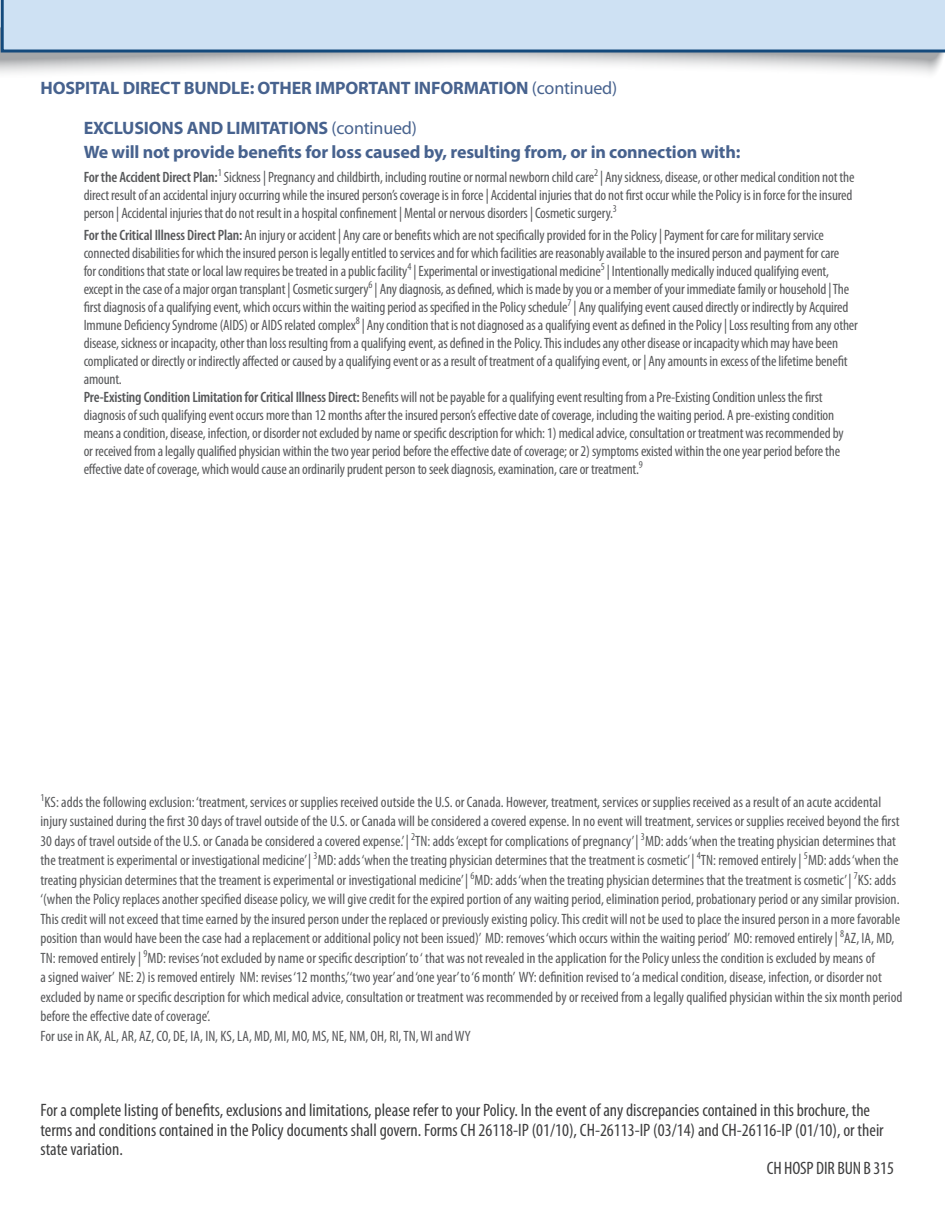
<style>
.page{position:relative;width:945px;height:1215px;background:#fff}
.page>*{position:absolute;margin:0;border:0;box-sizing:border-box;transform-origin:0 0}
.t1{font:condensed 18px/19.5px "Myriad Pro";color:#3e3e3f}
.t2{font:700 18px "Myriad Pro";letter-spacing:-.01em;color:#47628e}
.t3{font:condensed 15px/18px "Myriad Pro";letter-spacing:-.01em;color:#57585a}
.s1{font-weight:400}
.s2{font-weight:600}
</style>
<div class="page">
<svg style="left:0;top:27px;width:944px;height:47px"></svg>
<svg style="left:1px;top:0;width:944px;height:53px;background:#c2d7eb"></svg>
<p class="t2" style="left:40px;top:76px;width:578px">HOSPITAL DIRECT BUNDLE: OTHER IMPORTANT INFORMATION <span class="s1">(continued)</span></p>
<p class="t2" style="left:84px;top:116px;width:335px">EXCLUSIONS AND LIMITATIONS <span class="s1">(continued)</span></p>
<p class="t2" style="left:84px;top:140px;width:658px">We will not provide benefits for loss caused by, resulting from, or in connection with:</p>
<p class="t3" style="left:84px;top:168px;width:772px"><span class="s2">For the Accident Direct Plan:</span><sup>1</sup> Sickness | Pregnancy and childbirth, including routine or normal newborn child care<sup>2</sup> | Any sickness, disease, or other medical condition not the direct result of an accidental injury occurring while the insured person’s coverage is in force | Accidental injuries that do not first occur while the Policy is in force for the insured person | Accidental injuries that do not result in a hospital confinement | Mental or nervous disorders | Cosmetic surgery.<sup>3</sup></p>
<p class="t3" style="left:84px;top:226px;width:776px"><span class="s2">For the Critical Illness Direct Plan:</span> An injury or accident | Any care or benefits which are not specifically provided for in the Policy | Payment for care for military service connected disabilities for which the insured person is legally entitled to services and for which facilities are reasonably available to the insured person and payment for care<br>for conditions that state or local law requires be treated in a public facility<sup>4</sup> | Experimental or investigational medicine<sup>5</sup> | Intentionally medically induced qualifying event, except in the case of a major organ transplant | Cosmetic surgery<sup>6</sup> | Any diagnosis, as defined, which is made by you or a member of your immediate family or household | The first diagnosis of a qualifying event, which occurs within the waiting period as specified in the Policy schedule<sup>7</sup> | Any qualifying event caused directly or indirectly by Acquired Immune Deficiency Syndrome (AIDS) or AIDS related complex<sup>8</sup> | Any condition that is not diagnosed as a qualifying event as defined in the Policy | Loss resulting from any other disease, sickness or incapacity, other than loss resulting from a qualifying event, as defined in the Policy. This includes any other disease or incapacity which may have been complicated or directly or indirectly affected or caused by a qualifying event or as a result of treatment of a qualifying event, or | Any amounts in excess of the lifetime benefit amount.<br><span class="s2">Pre-Existing Condition Limitation for Critical Illness Direct:</span> Benefits will not be payable for a qualifying event resulting from a Pre-Existing Condition unless the first diagnosis of such qualifying event occurs more than 12 months after the insured person’s effective date of coverage, including the waiting period. A pre-existing condition means a condition, disease, infection, or disorder not excluded by name or specific description for which: 1) medical advice, consultation or treatment was recommended by<br>or received from a legally qualified physician within the two year period before the effective date of coverage; or 2) symptoms existed within the one year period before the effective date of coverage, which would cause an ordinarily prudent person to seek diagnosis, examination, care or treatment.<sup>9</sup></p>
<p class="t3" style="left:40px;top:792px;width:863px;line-height:19.5px"><sup>1</sup>KS: adds the following exclusion: ‘treatment, services or supplies received outside the U.S. or Canada. However, treatment, services or supplies received as a result of an acute accidental injury sustained during the first 30 days of travel outside of the U.S. or Canada will be considered a covered expense. In no event will treatment, services or supplies received beyond the first 30 days of travel outside of the U.S. or Canada be considered a covered expense.’ | <sup>2</sup>TN: adds ‘except for complications of pregnancy’ | <sup>3</sup>MD: adds ‘when the treating physician determines that the treatment is experimental or investigational medicine’ | <sup>3</sup>MD: adds ‘when the treating physician determines that the treatment is cosmetic’ | <sup>4</sup>TN: removed entirely | <sup>5</sup>MD: adds ‘when the treating physician determines that the treament is experimental or investigational medicine’ | <sup>6</sup>MD: adds ‘when the treating physician determines that the treatment is cosmetic’ | <sup>7</sup>KS: adds ‘(when the Policy replaces another specified disease policy, we will give credit for the expired portion of any waiting period, elimination period, probationary period or any similar provision.<br>This credit will not exceed that time earned by the insured person under the replaced or previously existing policy. This credit will not be used to place the insured person in a more favorable position than would have been the case had a replacement or additional policy not been issued)’ MD: removes ‘which occurs within the waiting period’ MO: removed entirely | <sup>8</sup>AZ, IA, MD, TN: removed entirely | <sup>9</sup>MD: revises ‘not excluded by name or specific description’ to ‘ that was not revealed in the application for the Policy unless the condition is excluded by means of<br>a signed waiver’ NE: 2) is removed entirely NM: revises ‘12 months,’‘two year’ and ‘one year’ to ‘6 month’ WY: definition revised to ‘a medical condition, disease, infection, or disorder not excluded by name or specific description for which medical advice, consultation or treatment was recommended by or received from a legally qualified physician within the six month period before the effective date of coverage’.</p>
<p class="t3" style="left:40px;top:1027px;width:432px">For use in AK, AL, AR, AZ, CO, DE, IA, IN, KS, LA, MD, MI, MO, MS, NE, NM, OH, RI, TN, WI and WY</p>
<p class="t1" style="left:40px;top:1100px;width:845px">For a complete listing of benefits, exclusions and limitations, please refer to your Policy. In the event of any discrepancies contained in this brochure, the terms and conditions contained in the Policy documents shall govern. Forms CH 26118-IP (01/10), CH-26113-IP (03/14) and CH-26116-IP (01/10), or their state variation.</p>
<p class="t1" style="left:767px;top:1158px;width:129px">CH HOSP DIR BUN B 315</p>
</div>
